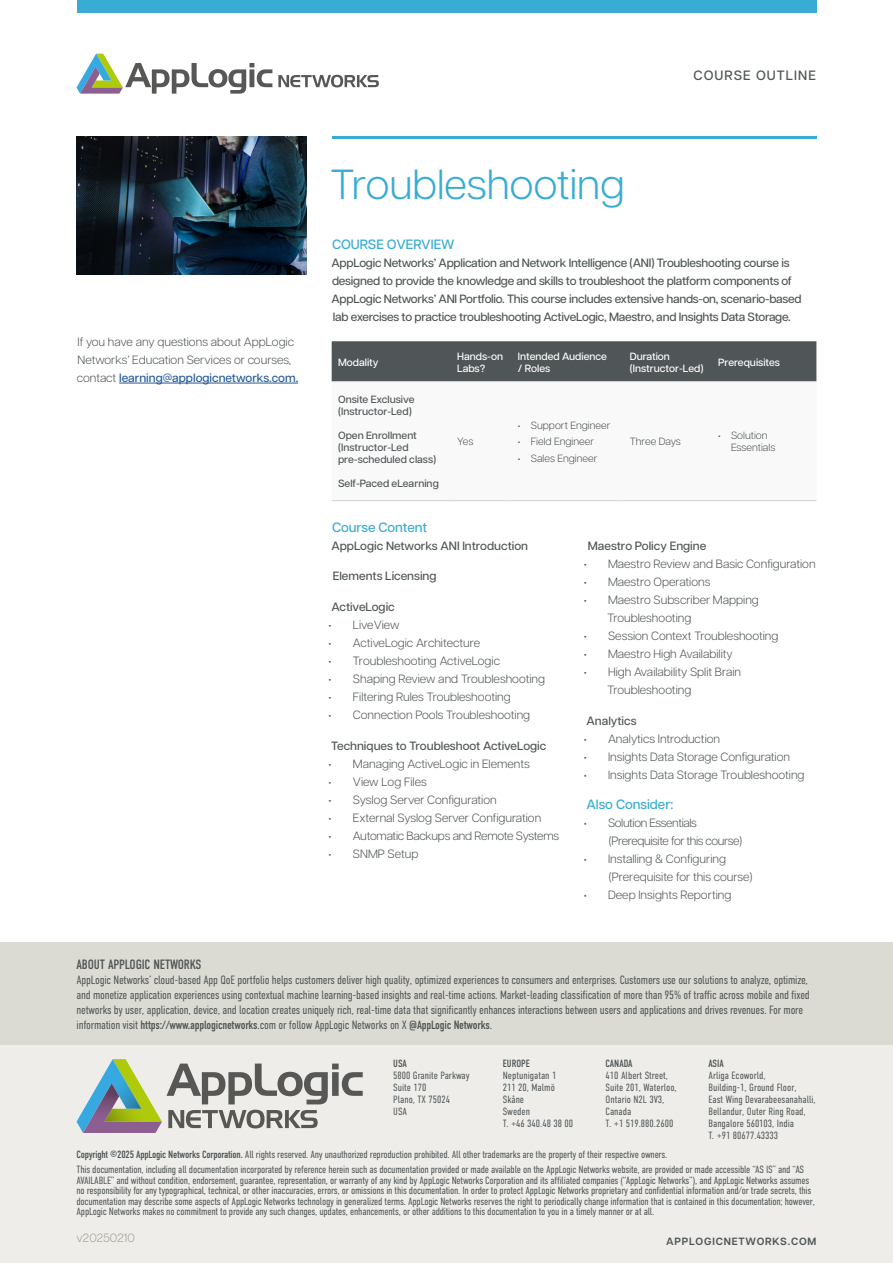
<style>
.page{position:relative;width:893px;height:1263px;background:#fff}
.page>*{position:absolute;margin:0;border:0;box-sizing:border-box;transform-origin:0 0}
.t1{font:300 42px "Articulat CF";color:#38acd2}
.t2{font:500 13.5px "Articulat CF";color:#38acd2}
.t3{font:13.5px "DIN Condensed";letter-spacing:-.01em;color:#505657}
.t4{font:500 13.5px "Articulat CF";letter-spacing:.08em;color:#505657}
.t5{font:300 12px/18px "Articulat CF";color:#505657}
.t6{font:300 12px/15px "DIN Condensed";letter-spacing:-.02em;color:#505657}
.t7{font:500 12px/18px "Articulat CF";letter-spacing:-.02em;color:#505657}
.t8{font:500 12px "Articulat CF";color:#505657}
.t9{font:300 12px/18px "Articulat CF";letter-spacing:-.03em;color:#505657}
.t10{font:300 12px "Articulat CF";letter-spacing:-.02em;color:#505657}
.t11{font:300 12px "Articulat CF";color:#a19f92}
.t12{font:300 10.5px/10.5px "DIN Condensed";letter-spacing:-.02em;color:#505657}
.t13{font:300 10.5px/12px "DIN Condensed";color:#505657}
.t14{font:500 10.5px/12px "Articulat CF";color:#505657}
.t15{font:500 10.5px/12px "Articulat CF";color:#fff}
.t16{font:300 10.5px/12px "Articulat CF";color:#505657}
.t17{font:600 10.5px "Articulat CF";letter-spacing:.08em;color:#505657}
.t18{font:10.5px "DIN Condensed";color:#505657}
.s1{font-weight:500;color:#275b9b}
.s2{font-weight:400}
</style>
<div class="page">
<div style="left:77px;top:0;width:739px;height:13px;background:#38acd2"></div>
<hr style="left:332px;top:136px;width:484px;height:2px;background:#38acd2">
<img style="left:77px;top:136px;width:230px;height:139px">
<div style="left:332px;top:341px;width:484px;height:40px;background:#505657"></div>
<hr style="left:332px;top:381px;width:119px;height:1px;background:#d0d0d0">
<hr style="left:332px;top:500px;width:119px;height:1px;background:#d0d0d0">
<hr style="left:451px;top:381px;width:61px;height:1px;background:#d0d0d0">
<hr style="left:512px;top:381px;width:111px;height:1px;background:#d0d0d0">
<hr style="left:623px;top:381px;width:89px;height:1px;background:#d0d0d0">
<hr style="left:712px;top:381px;width:104px;height:1px;background:#d0d0d0">
<hr style="left:451px;top:500px;width:61px;height:1px;background:#d0d0d0">
<hr style="left:512px;top:500px;width:111px;height:1px;background:#d0d0d0">
<hr style="left:623px;top:500px;width:89px;height:1px;background:#d0d0d0">
<hr style="left:712px;top:500px;width:104px;height:1px;background:#d0d0d0">
<hr style="left:119px;top:383px;width:179px;height:1px;background:#275b9b">
<svg style="left:278px;top:75px;width:101px;height:12px"></svg>
<svg style="left:77px;top:54px;width:195px;height:40px"></svg>
<div style="left:0;top:1045px;width:893px;height:218px;background:#eeede9"></div>
<div style="left:0;top:943px;width:893px;height:102px;background:#dcdbd3"></div>
<svg style="left:77px;top:1059px;width:286px;height:74px"></svg>
<h1 class="t1" style="left:331px;top:154px;width:295px">Troubleshooting</h1>
<p class="t4" style="left:694px;top:65px;width:124px">COURSE OUTLINE</p>
<p class="t5" style="left:77px;top:332px;width:223px">If you have any questions about AppLogic<br>Networks’ Education Services or courses, contact <span class="s1">learning@applogicnetworks.com.</span></p>
<p class="t2" style="left:332px;top:234px;width:124px">COURSE OVERVIEW</p>
<p class="t7" style="left:331px;top:253px;width:472px">AppLogic Networks’ Application and Network Intelligence (ANI) Troubleshooting course is designed to provide the knowledge and skills to troubleshoot the platform components of AppLogic Networks’ ANI Portfolio. This course includes extensive hands-on, scenario-based lab exercises to practice troubleshooting ActiveLogic, Maestro, and Insights Data Storage.</p>
<p class="t15" style="left:338px;top:355px;width:42px">Modality</p>
<p class="t15" style="left:457px;top:349px;width:47px">Hands-on<br>Labs?</p>
<p class="t15" style="left:518px;top:349px;width:90px">Intended Audience / Roles</p>
<p class="t15" style="left:630px;top:349px;width:75px">Duration (Instructor-Led)</p>
<p class="t15" style="left:718px;top:355px;width:63px">Prerequisites</p>
<p class="t14" style="left:338px;top:393px;width:78px">Onsite Exclusive (Instructor-Led)</p>
<p class="t14" style="left:338px;top:429px;width:100px">Open Enrollment (Instructor-Led pre-scheduled class)</p>
<p class="t14" style="left:338px;top:477px;width:102px">Self-Paced eLearning</p>
<p class="t16" style="left:518px;top:419px;width:94px">• Support Engineer</p>
<p class="t16" style="left:518px;top:435px;width:78px">• Field Engineer</p>
<p class="t16" style="left:518px;top:451px;width:81px">• Sales Engineer</p>
<p class="t16" style="left:630px;top:435px;width:53px">Three Days</p>
<p class="t16" style="left:731px;top:429px;width:46px;text-indent:-13px">• Solution<br>Essentials</p>
<p class="t16" style="left:457px;top:435px;width:18px">Yes</p>
<p class="t2" style="left:332px;top:517px;width:96px">Course Content</p>
<p class="t8" style="left:331px;top:537px;width:198px">AppLogic Networks ANI Introduction</p>
<p class="t8" style="left:333px;top:568px;width:105px">Elements Licensing</p>
<p class="t8" style="left:331px;top:598px;width:65px">ActiveLogic</p>
<p class="t5" style="left:329px;top:615px;width:72px">• LiveView</p>
<p class="t5" style="left:329px;top:633px;width:153px">• ActiveLogic Architecture</p>
<p class="t5" style="left:329px;top:651px;width:173px">• Troubleshooting ActiveLogic</p>
<p class="t5" style="left:329px;top:669px;width:218px">• Shaping Review and Troubleshooting</p>
<p class="t5" style="left:329px;top:687px;width:184px">• Filtering Rules Troubleshooting</p>
<p class="t5" style="left:329px;top:705px;width:203px">• Connection Pools Troubleshooting</p>
<p class="t8" style="left:331px;top:737px;width:217px">Techniques to Troubleshoot ActiveLogic</p>
<p class="t5" style="left:329px;top:754px;width:203px">• Managing ActiveLogic in Elements</p>
<p class="t5" style="left:329px;top:772px;width:100px">• View Log Files</p>
<p class="t5" style="left:329px;top:790px;width:170px">• Syslog Server Configuration</p>
<p class="t5" style="left:329px;top:808px;width:214px">• External Syslog Server Configuration</p>
<p class="t10" style="left:329px;top:827px;width:232px">• Automatic Backups and Remote Systems</p>
<p class="t5" style="left:329px;top:844px;width:91px">• SNMP Setup</p>
<p class="t8" style="left:588px;top:537px;width:120px">Maestro Policy Engine</p>
<p class="t5" style="left:584px;top:554px;width:233px">• Maestro Review and Basic Configuration</p>
<p class="t5" style="left:584px;top:572px;width:128px">• Maestro Operations</p>
<p class="t5" style="left:607px;top:590px;width:153px;text-indent:-24px">• Maestro Subscriber Mapping<br>Troubleshooting</p>
<p class="t5" style="left:584px;top:626px;width:196px">• Session Context Troubleshooting</p>
<p class="t5" style="left:584px;top:644px;width:150px">• Maestro High Availability</p>
<p class="t5" style="left:607px;top:662px;width:135px;text-indent:-24px">• High Availability Split Brain<br>Troubleshooting</p>
<p class="t8" style="left:587px;top:712px;width:51px">Analytics</p>
<p class="t5" style="left:584px;top:728px;width:138px">• Analytics Introduction</p>
<p class="t5" style="left:584px;top:746px;width:208px">• Insights Data Storage Configuration</p>
<p class="t5" style="left:584px;top:764px;width:222px">• Insights Data Storage Troubleshooting</p>
<p class="t2" style="left:586px;top:795px;width:88px">Also Consider:</p>
<p class="t9" style="left:609px;top:813px;width:135px;text-indent:-25px">• Solution Essentials (Prerequisite for this course)</p>
<p class="t5" style="left:609px;top:849px;width:145px;text-indent:-25px">• Installing &amp; Configuring (Prerequisite for this course)</p>
<p class="t5" style="left:584px;top:885px;width:149px">• Deep Insights Reporting</p>
<p class="t3" style="left:77px;top:957px;width:126px">ABOUT APPLOGIC NETWORKS</p>
<p class="t6" style="left:77px;top:972px;width:735px">AppLogic Networks’ cloud-based App QoE portfolio helps customers deliver high quality, optimized experiences to consumers and enterprises. Customers use our solutions to analyze, optimize, and monetize application experiences using contextual machine learning-based insights and real-time actions. Market-leading classification of more than 95% of traffic across mobile and fixed networks by user, application, device, and location creates uniquely rich, real-time data that significantly enhances interactions between users and applications and drives revenues. For more information visit <span class="s2">https://www.applogicnetworks</span>.com or follow AppLogic Networks on X <span class="s2">@AppLogic Networks</span>.</p>
<p class="t18" style="left:393px;top:1058px;width:15px">USA</p>
<p class="t13" style="left:393px;top:1070px;width:78px">5800 Granite Parkway<br>Suite 170<br>Plano, TX 75024<br>USA</p>
<p class="t18" style="left:503px;top:1058px;width:29px">EUROPE</p>
<p class="t13" style="left:503px;top:1069px;width:72px">Neptunigatan 1<br>211 20, Malmö<br>Skåne<br>Sweden<br>T. +46 340.48 38 00</p>
<p class="t18" style="left:606px;top:1058px;width:28px">CANADA</p>
<p class="t13" style="left:606px;top:1069px;width:73px">410 Albert Street,<br>Suite 201, Waterloo,<br>Ontario N2L 3V3,<br>Canada<br>T. +1 519.880.2600</p>
<p class="t18" style="left:708px;top:1058px;width:17px">ASIA</p>
<p class="t13" style="left:708px;top:1070px;width:109px">Arliga Ecoworld,<br>Building-1, Ground Floor,<br>East Wing Devarabeesanahalli,<br>Bellandur, Outer Ring Road,<br>Bangalore 560103, India<br>T. +91 80677.43333</p>
<p class="t12" style="left:77px;top:1147px;width:729px;line-height:14.7px"><span class="s2">Copyright ©2025 AppLogic Networks Corporation.</span> All rights reserved. Any unauthorized reproduction prohibited. All other trademarks are the property of their respective owners.<br>This documentation, including all documentation incorporated by reference herein such as documentation provided or made available on the AppLogic Networks website, are provided or made accessible “AS IS” and “AS</p>
<p class="t12" style="left:77px;top:1175px;width:740px">AVAILABLE” and without condition, endorsement, guarantee, representation, or warranty of any kind by AppLogic Networks Corporation and its affiliated companies (“AppLogic Networks”), and AppLogic Networks assumes no responsibility for any typographical, technical, or other inaccuracies, errors, or omissions in this documentation. In order to protect AppLogic Networks proprietary and confidential information and/or trade secrets, this documentation may describe some aspects of AppLogic Networks technology in generalized terms. AppLogic Networks reserves the right to periodically change information that is contained in this documentation; however, AppLogic Networks makes no commitment to provide any such changes, updates, enhancements, or other additions to this documentation to you in a timely manner or at all.</p>
<p class="t17" style="left:666px;top:1233px;width:152px">APPLOGICNETWORKS.COM</p>
<p class="t11" style="left:77px;top:1229px;width:60px">v20250210</p>
</div>
